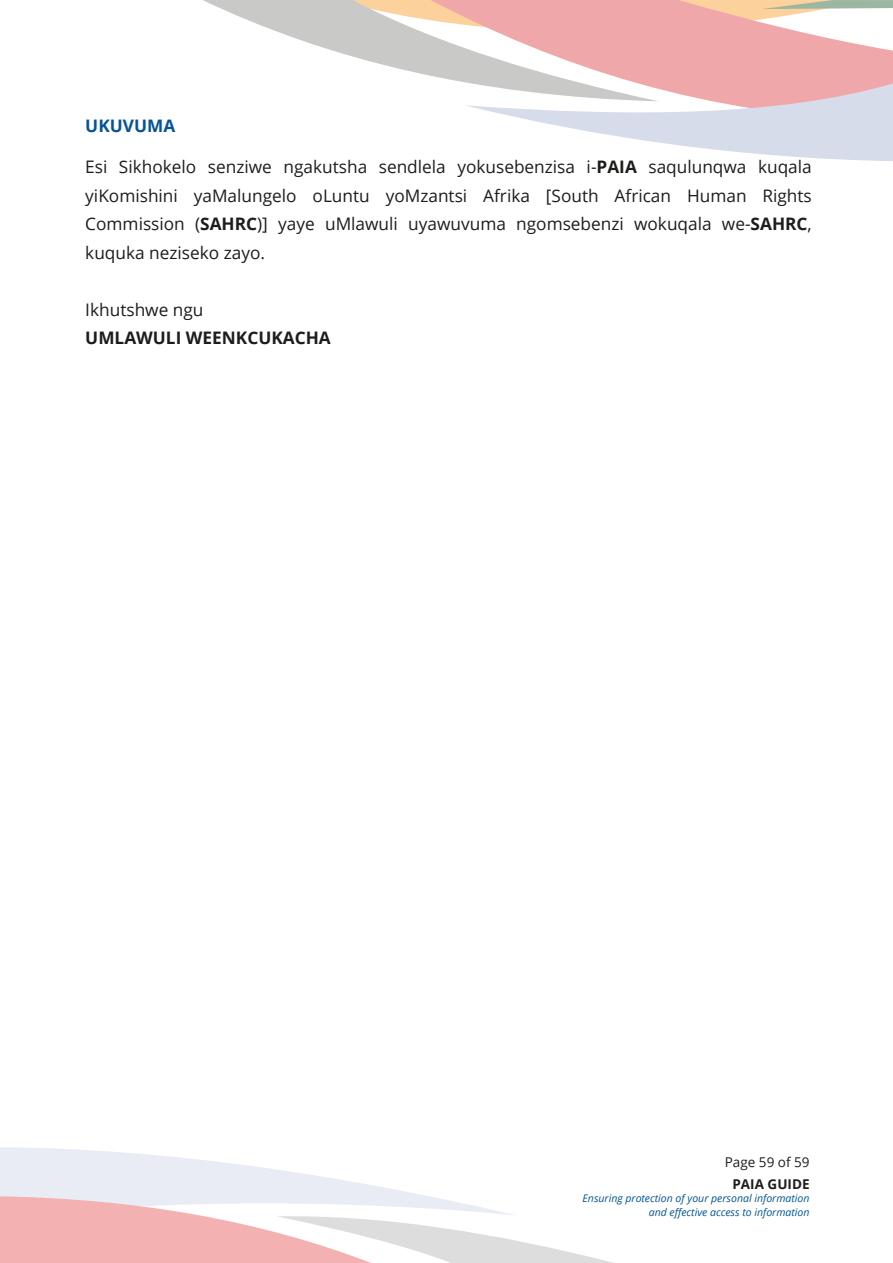
<style>
.page{position:relative;width:893px;height:1263px;background:#fff}
.page>*{position:absolute;margin:0;border:0;box-sizing:border-box;transform-origin:0 0}
.t1{font:17.25px/28.5px "Open Sans";color:#1d1d1b;text-align:justify}
.t2{font:700 17.25px "Open Sans";color:#1d1d1b}
.t3{font:700 17.25px "Open Sans";color:#055497}
.t4{font:13.5px "Open Sans";color:#1d1d1b}
.t5{font:700 13.5px "Open Sans";color:#1d1d1b}
.t6{font:italic 10.5px/13.5px "Open Sans";color:#035496;text-align:right}
.s1{font-weight:700}
</style>
<div class="page">
<svg style="left:0;top:1147px;width:614px;height:116px"></svg>
<svg style="left:659px;top:0;width:234px;height:83px;fill:#efa7a9"></svg>
<svg style="left:203px;top:0;width:456px;height:83px"></svg>
<svg style="left:466px;top:83px;width:427px;height:78px"></svg>
<p class="t3" style="left:85px;top:119px;width:91px">UKUVUMA</p>
<p class="t1" style="left:85px;top:154px;width:728px">Esi Sikhokelo senziwe ngakutsha sendlela yokusebenzisa i-<span class="s1">PAIA</span> saqulunqwa kuqala yiKomishini yaMalungelo oLuntu yoMzantsi Afrika [South African Human Rights Commission (<span class="s1">SAHRC</span>)] yaye uMlawuli uyawuvuma ngomsebenzi wokuqala we-<span class="s1">SAHRC</span>, kuquka neziseko zayo.</p>
<p class="t1" style="left:85px;top:297px;width:120px">Ikhutshwe ngu</p>
<p class="t2" style="left:85px;top:331px;width:247px">UMLAWULI WEENKCUKACHA</p>
<p class="t4" style="left:725px;top:1156px;width:86px">Page 59 of 59</p>
<p class="t6" style="left:583px;top:1192px;width:228px">Ensuring protection of your personal information and effective access to information</p>
<p class="t5" style="left:732px;top:1178px;width:79px">PAIA GUIDE</p>
</div>
